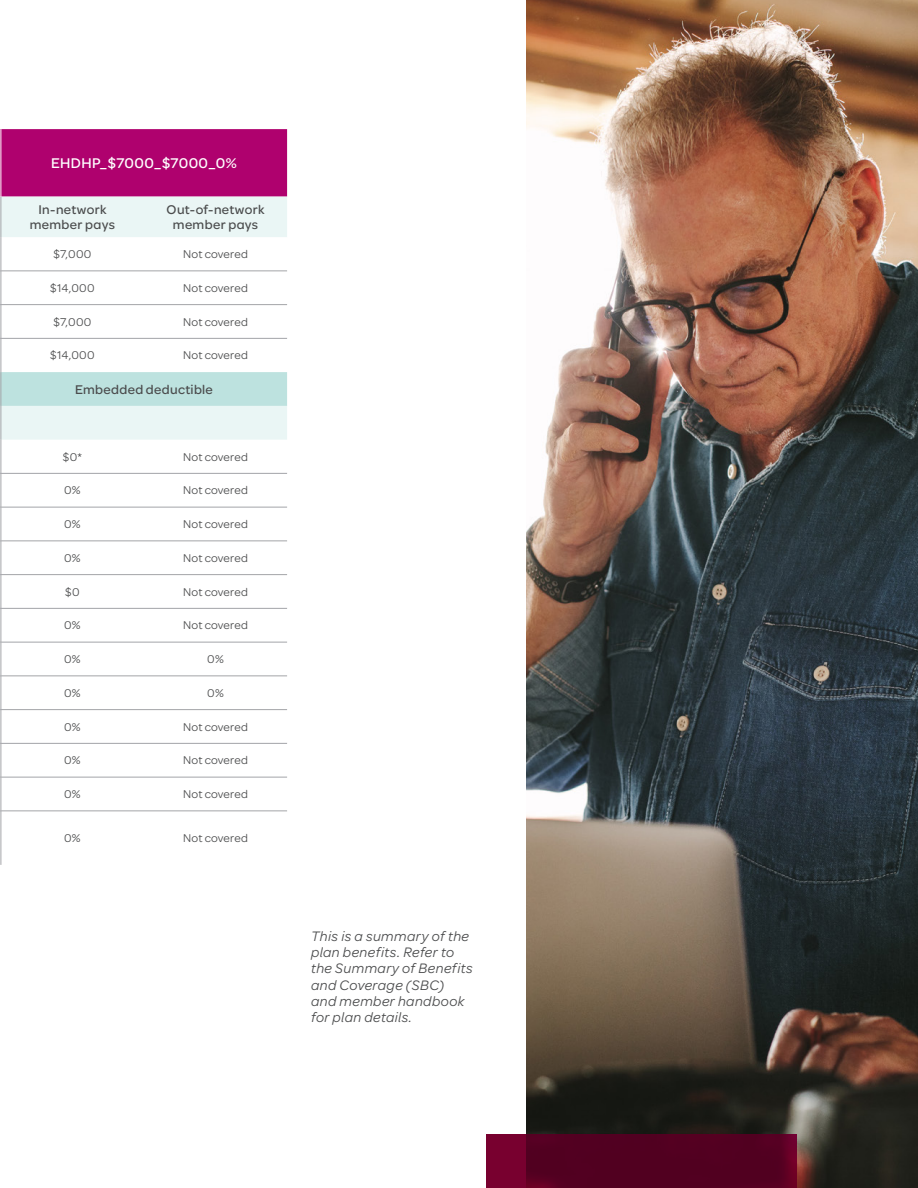
<style>
.page{position:relative;width:918px;height:1188px;background:#fff}
.page>*{position:absolute;margin:0;border:0;box-sizing:border-box;transform-origin:0 0}
.t1{font:500 15px "Omnes Moda";letter-spacing:.03em;color:#fff}
.t2{font:italic 14.7px/16.2px "Omnes Moda";letter-spacing:.03em;color:#4b4c4d}
.t3{font:500 13.5px/15px "Omnes Moda";letter-spacing:.025em;color:#4b4c4d;text-align:center}
.t4{font:12px "Omnes Moda";letter-spacing:.015em;color:#4b4c4d}
</style>
<div class="page">
<img style="left:526px;top:0;width:392px;height:1188px">
<div style="left:0;top:129px;width:287px;height:68px;background:#af016e"></div>
<svg style="left:0;top:197px;width:287px;height:243px"></svg>
<div style="left:0;top:372px;width:287px;height:34px;background:#bde2df"></div>
<hr style="left:1px;top:197px;width:1px;height:40px;background:#a3a4a8">
<hr style="left:1px;top:237px;width:1px;height:34px;background:#a3a4a8">
<hr style="left:1px;top:271px;width:1px;height:33px;background:#a3a4a8">
<hr style="left:1px;top:305px;width:1px;height:33px;background:#a3a4a8">
<hr style="left:1px;top:339px;width:1px;height:33px;background:#a3a4a8">
<hr style="left:1px;top:372px;width:1px;height:34px;background:#a3a4a8">
<hr style="left:1px;top:406px;width:1px;height:34px;background:#a3a4a8">
<hr style="left:1px;top:440px;width:1px;height:33px;background:#a3a4a8">
<hr style="left:1px;top:474px;width:1px;height:33px;background:#a3a4a8">
<hr style="left:1px;top:507px;width:1px;height:34px;background:#a3a4a8">
<hr style="left:1px;top:541px;width:1px;height:33px;background:#a3a4a8">
<hr style="left:1px;top:575px;width:1px;height:33px;background:#a3a4a8">
<hr style="left:1px;top:609px;width:1px;height:33px;background:#a3a4a8">
<hr style="left:1px;top:642px;width:1px;height:34px;background:#a3a4a8">
<hr style="left:1px;top:676px;width:1px;height:33px;background:#a3a4a8">
<hr style="left:1px;top:710px;width:1px;height:33px;background:#a3a4a8">
<hr style="left:1px;top:744px;width:1px;height:33px;background:#a3a4a8">
<hr style="left:1px;top:777px;width:1px;height:34px;background:#a3a4a8">
<hr style="left:1px;top:811px;width:1px;height:54px;background:#a3a4a8">
<hr style="left:1px;top:271px;width:143px;height:1px;background:#a3a4a8">
<hr style="left:144px;top:271px;width:143px;height:1px;background:#a3a4a8">
<hr style="left:1px;top:304px;width:143px;height:1px;background:#a3a4a8">
<hr style="left:144px;top:304px;width:143px;height:1px;background:#a3a4a8">
<hr style="left:1px;top:338px;width:143px;height:1px;background:#a3a4a8">
<hr style="left:144px;top:338px;width:143px;height:1px;background:#a3a4a8">
<hr style="left:1px;top:473px;width:143px;height:1px;background:#a3a4a8">
<hr style="left:144px;top:473px;width:143px;height:1px;background:#a3a4a8">
<hr style="left:1px;top:507px;width:143px;height:1px;background:#a3a4a8">
<hr style="left:144px;top:507px;width:143px;height:1px;background:#a3a4a8">
<hr style="left:1px;top:541px;width:143px;height:1px;background:#a3a4a8">
<hr style="left:144px;top:541px;width:143px;height:1px;background:#a3a4a8">
<hr style="left:1px;top:574px;width:143px;height:1px;background:#a3a4a8">
<hr style="left:144px;top:574px;width:143px;height:1px;background:#a3a4a8">
<hr style="left:1px;top:608px;width:143px;height:1px;background:#a3a4a8">
<hr style="left:144px;top:608px;width:143px;height:1px;background:#a3a4a8">
<hr style="left:1px;top:642px;width:143px;height:1px;background:#a3a4a8">
<hr style="left:144px;top:642px;width:143px;height:1px;background:#a3a4a8">
<hr style="left:1px;top:676px;width:143px;height:1px;background:#a3a4a8">
<hr style="left:144px;top:676px;width:143px;height:1px;background:#a3a4a8">
<hr style="left:1px;top:709px;width:143px;height:1px;background:#a3a4a8">
<hr style="left:144px;top:709px;width:143px;height:1px;background:#a3a4a8">
<hr style="left:1px;top:743px;width:143px;height:1px;background:#a3a4a8">
<hr style="left:144px;top:743px;width:143px;height:1px;background:#a3a4a8">
<hr style="left:1px;top:777px;width:143px;height:1px;background:#a3a4a8">
<hr style="left:144px;top:777px;width:143px;height:1px;background:#a3a4a8">
<hr style="left:1px;top:811px;width:143px;height:1px;background:#a3a4a8">
<hr style="left:144px;top:811px;width:143px;height:1px;background:#a3a4a8">
<hr style="left:1px;top:129px;width:1px;height:68px;background:#fff">
<svg style="left:486px;top:1134px;width:310px;height:54px;background:#580022"></svg>
<p class="t1" style="left:51px;top:153px;width:187px">EHDHP_$7000_$7000_0%</p>
<p class="t3" style="left:30px;top:201px;width:87px">In-network member pays</p>
<p class="t3" style="left:167px;top:201px;width:99px">Out-of-network member pays</p>
<p class="t4" style="left:53px;top:246px;width:40px">$7,000</p>
<p class="t4" style="left:183px;top:246px;width:66px">Not covered</p>
<p class="t4" style="left:50px;top:280px;width:46px">$14,000</p>
<p class="t4" style="left:183px;top:280px;width:66px">Not covered</p>
<p class="t4" style="left:53px;top:314px;width:40px">$7,000</p>
<p class="t4" style="left:183px;top:314px;width:66px">Not covered</p>
<p class="t4" style="left:50px;top:347px;width:46px">$14,000</p>
<p class="t4" style="left:183px;top:347px;width:66px">Not covered</p>
<p class="t3" style="left:75px;top:381px;width:139px">Embedded deductible</p>
<p class="t4" style="left:63px;top:449px;width:21px">$0*</p>
<p class="t4" style="left:183px;top:449px;width:66px">Not covered</p>
<p class="t4" style="left:64px;top:482px;width:18px">0%</p>
<p class="t4" style="left:183px;top:482px;width:66px">Not covered</p>
<p class="t4" style="left:64px;top:516px;width:18px">0%</p>
<p class="t4" style="left:183px;top:516px;width:66px">Not covered</p>
<p class="t4" style="left:64px;top:550px;width:18px">0%</p>
<p class="t4" style="left:183px;top:550px;width:66px">Not covered</p>
<p class="t4" style="left:65px;top:584px;width:16px">$0</p>
<p class="t4" style="left:183px;top:584px;width:66px">Not covered</p>
<p class="t4" style="left:64px;top:617px;width:18px">0%</p>
<p class="t4" style="left:183px;top:617px;width:66px">Not covered</p>
<p class="t4" style="left:64px;top:651px;width:18px">0%</p>
<p class="t4" style="left:207px;top:651px;width:18px">0%</p>
<p class="t4" style="left:64px;top:685px;width:18px">0%</p>
<p class="t4" style="left:207px;top:685px;width:18px">0%</p>
<p class="t4" style="left:64px;top:719px;width:18px">0%</p>
<p class="t4" style="left:183px;top:719px;width:66px">Not covered</p>
<p class="t4" style="left:64px;top:752px;width:18px">0%</p>
<p class="t4" style="left:183px;top:752px;width:66px">Not covered</p>
<p class="t4" style="left:64px;top:786px;width:18px">0%</p>
<p class="t4" style="left:183px;top:786px;width:66px">Not covered</p>
<p class="t4" style="left:64px;top:830px;width:18px">0%</p>
<p class="t4" style="left:183px;top:830px;width:66px">Not covered</p>
<p class="t2" style="left:311px;top:928px;width:163px">This is a summary of the plan benefits. Refer to the Summary of Benefits and Coverage (SBC) and member handbook for plan details.</p>
</div>
